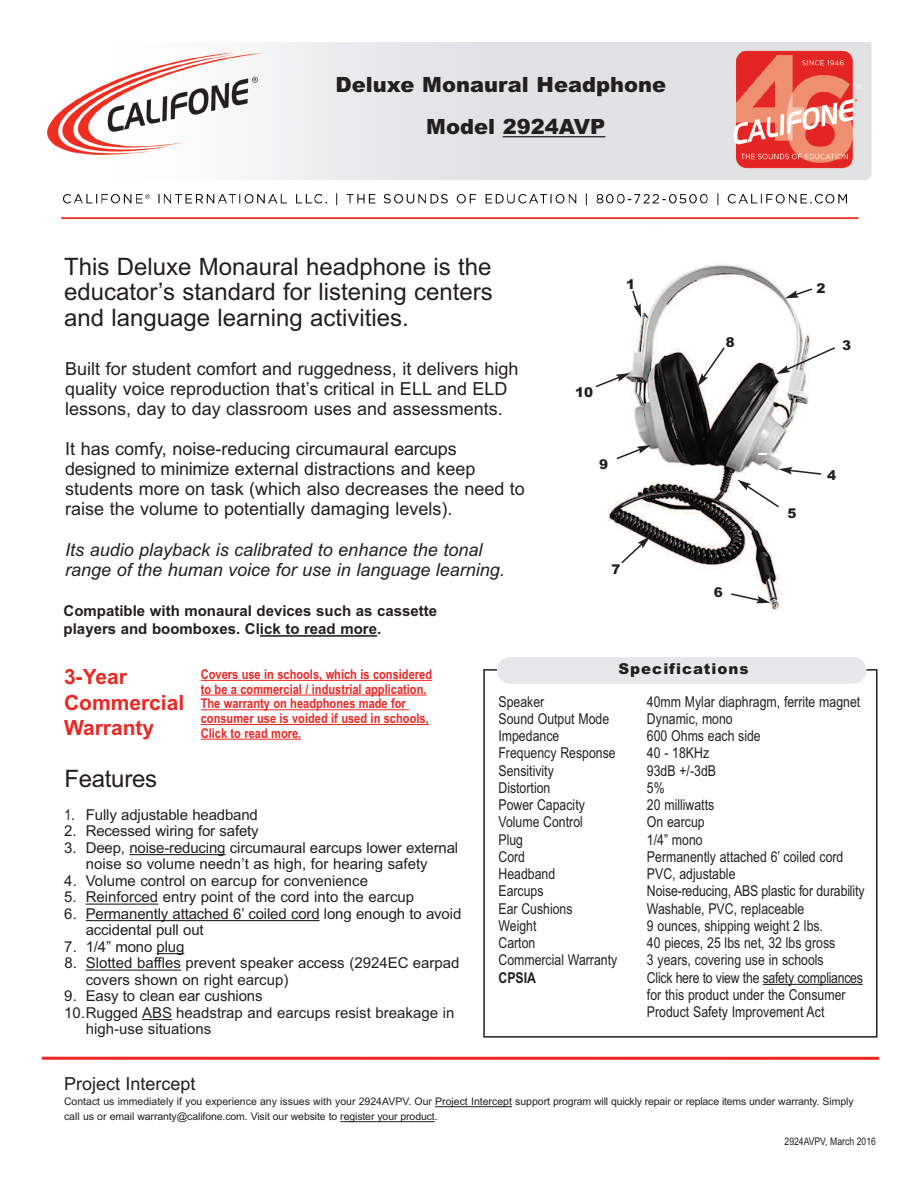
<style>
.page{position:relative;width:918px;height:1188px;background:#fff}
.page>*{position:absolute;margin:0;border:0;box-sizing:border-box;transform-origin:0 0}
.t1{font:24px/25.5px "Arial";color:#231f20;text-align:justify}
.t2{font:900 21px/41.7px "Arial";color:#231f20}
.t3{font:700 21px/25.3px "Arial";color:#ec2724}
.t4{font:18px/20.1px "Arial";color:#231f20}
.t5{font:italic 18px/20.1px "Arial";color:#231f20}
.t6{font:15px/17.2px "Arial Narrow";color:#231f20}
.t7{font:15px/16.5px "Arial";color:#231f20}
.t8{font:700 15px/18px "Arial";color:#231f20}
.t9{font:900 15px "Arial";letter-spacing:.065em;color:#231f20}
.t10{font:700 15px "Arial Narrow";color:#231f20}
.t11{font:700 13.5px/14.7px "Arial Narrow";color:#ec2724}
.t12{font:900 13.5px "Arial";color:#231f20}
.t13{font:10.5px/15px "Arial";letter-spacing:-.01em;color:#231f20}
.t14{font:10.5px "Arial Narrow";color:#231f20}
.s1{font-family:"Arial Narrow"}
.s2{font-family:"Calibri"}
</style>
<div class="page">
<div style="left:483px;top:669px;width:395px;height:369px;border:2px solid #231f20"></div>
<img style="left:608px;top:264px;width:202px;height:348px">
<div style="left:497px;top:657px;width:370px;height:27px;background:#e7e8e9;border-radius:13px"></div>
<hr style="left:129px;top:854px;width:96px;height:1px;background:#231f20">
<hr style="left:86px;top:904px;width:72px;height:1px;background:#231f20">
<hr style="left:86px;top:920px;width:234px;height:1px;background:#231f20">
<svg style="left:157px;top:953px;width:27px;height:1px"></svg>
<hr style="left:86px;top:970px;width:95px;height:1px;background:#231f20">
<hr style="left:142px;top:1019px;width:30px;height:1px;background:#231f20">
<hr style="left:435px;top:1106px;width:77px;height:1px;background:#231f20">
<hr style="left:340px;top:1121px;width:95px;height:1px;background:#231f20">
<hr style="left:260px;top:635px;width:117px;height:2px;background:#231f20">
<div style="left:602px;top:559px;width:28px;height:27px;background:#fff;border-radius:50%"></div>
<div style="left:716px;top:332px;width:28px;height:27px;background:#fff;border-radius:50%"></div>
<div style="left:808px;top:277px;width:27px;height:27px;background:#fff;border-radius:50%"></div>
<div style="left:778px;top:502px;width:27px;height:27px;background:#fff;border-radius:50%"></div>
<svg style="left:620px;top:536px;width:30px;height:29px"></svg>
<svg style="left:595px;top:373px;width:35px;height:16px"></svg>
<div style="left:570px;top:382px;width:28px;height:27px;background:#fff;border-radius:50%"></div>
<svg style="left:615px;top:445px;width:36px;height:16px"></svg>
<div style="left:590px;top:454px;width:28px;height:27px;background:#fff;border-radius:50%"></div>
<svg style="left:785px;top:287px;width:27px;height:11px"></svg>
<svg style="left:776px;top:346px;width:59px;height:28px"></svg>
<div style="left:705px;top:582px;width:27px;height:27px;background:#fff;border-radius:50%"></div>
<svg style="left:730px;top:592px;width:40px;height:11px"></svg>
<svg style="left:737px;top:467px;width:85px;height:42px"></svg>
<hr style="left:763px;top:984px;width:100px;height:1px;background:#231f20">
<hr style="left:42px;top:1057px;width:837px;height:3px;background:#ec2724">
<img style="left:47px;top:42px;width:825px;height:177px">
<hr style="left:503px;top:136px;width:102px;height:1px;background:#231f20">
<div style="left:616px;top:274px;width:29px;height:27px;background:#fff;border-radius:50%"></div>
<hr style="left:201px;top:680px;width:231px;height:1px;background:#ec2724">
<hr style="left:201px;top:695px;width:226px;height:1px;background:#ec2724">
<hr style="left:201px;top:709px;width:208px;height:1px;background:#ec2724">
<hr style="left:201px;top:724px;width:228px;height:1px;background:#ec2724">
<hr style="left:201px;top:739px;width:100px;height:1px;background:#ec2724">
<svg style="left:631px;top:290px;width:10px;height:28px"></svg>
<svg style="left:759px;top:453px;width:8px;height:2px"></svg>
<svg style="left:697px;top:337px;width:37px;height:50px"></svg>
<h2 class="t2" style="left:426px;top:64px;width:241px;text-indent:-91px">Deluxe Monaural Headphone<br>Model 2924AVP</h2>
<h1 class="t1" style="left:64px;top:254px;width:430px">This Deluxe Monaural headphone is the educator’s standard for listening centers and language learning activities.</h1>
<p class="t4" style="left:65px;top:359px;width:455px">Built for student comfort and ruggedness, it delivers high quality voice reproduction that’s critical in ELL and ELD lessons, day to day classroom uses and assessments.</p>
<p class="t4" style="left:65px;top:439px;width:461px">It has comfy, noise-reducing circumaural earcups designed to minimize external distractions and keep students more on task (which also decreases the need to raise the volume to potentially damaging levels).</p>
<p class="t5" style="left:65px;top:539px;width:441px">Its audio playback is calibrated to enhance the tonal range of the human voice for use in language learning.</p>
<p class="t8" style="left:64px;top:602px;width:375px">Compatible with monaural devices such as cassette players and boomboxes. Click to read more.</p>
<p class="t12" style="left:626px;top:276px;width:11px">1</p>
<p class="t12" style="left:575px;top:384px;width:20px">10</p>
<p class="t12" style="left:599px;top:456px;width:11px">9</p>
<p class="t12" style="left:611px;top:562px;width:11px">7</p>
<p class="t12" style="left:714px;top:584px;width:11px">6</p>
<p class="t12" style="left:817px;top:280px;width:11px">2</p>
<p class="t12" style="left:842px;top:337px;width:11px">3</p>
<p class="t12" style="left:787px;top:505px;width:11px">5</p>
<p class="t12" style="left:827px;top:468px;width:11px">4</p>
<h2 class="t3" style="left:64px;top:664px;width:122px">3-Year<br>Commercial<br>Warranty</h2>
<p class="t11" style="left:201px;top:667px;width:233px">Covers use in schools, which is considered to be a commercial / industrial application.<br>The warranty on headphones made for consumer use is voided if used in schools, Click to read more.</p>
<h1 class="t1" style="left:64px;top:766px;width:94px">Features</h1>
<p class="t7" style="left:64px;top:806px;width:195px"><span class="s1">1</span><span class="s2">.</span> Fully adjustable headband</p>
<p class="t7" style="left:64px;top:823px;width:196px">2. Recessed wiring for safety</p>
<p class="t7" style="left:86px;top:839px;width:374px;text-indent:-22px">3. Deep, noise-reducing circumaural earcups lower external noise so volume needn’t as high, for hearing safety</p>
<p class="t7" style="left:64px;top:872px;width:305px">4. Volume control on earcup for convenience</p>
<p class="t7" style="left:64px;top:889px;width:351px">5. Reinforced entry point of the cord into the earcup</p>
<p class="t7" style="left:86px;top:905px;width:377px;text-indent:-21px">6. Permanently attached 6’ coiled cord long enough to avoid accidental pull out</p>
<p class="t7" style="left:64px;top:938px;width:122px">7. 1/4” mono plug</p>
<p class="t7" style="left:86px;top:955px;width:375px;text-indent:-21px">8. Slotted baffles prevent speaker access (2924EC earpad covers shown on right earcup)</p>
<p class="t7" style="left:64px;top:988px;width:200px">9. Easy to clean ear cushions</p>
<p class="t7" style="left:64px;top:1004px;width:392px">10.Rugged ABS headstrap and earcups resist breakage in</p>
<p class="t7" style="left:86px;top:1021px;width:127px">high-use situations</p>
<p class="t9" style="left:618px;top:660px;width:132px">Specifications</p>
<p class="t6" style="left:498px;top:693px;width:47px">Speaker</p>
<p class="t6" style="left:647px;top:693px;width:215px">40mm Mylar diaphragm, ferrite magnet</p>
<p class="t6" style="left:498px;top:710px;width:112px">Sound Output Mode</p>
<p class="t6" style="left:647px;top:710px;width:87px">Dynamic, mono</p>
<p class="t6" style="left:498px;top:727px;width:62px">Impedance</p>
<p class="t6" style="left:647px;top:727px;width:115px">600 Ohms each side</p>
<p class="t6" style="left:498px;top:745px;width:119px">Frequency Response</p>
<p class="t6" style="left:647px;top:745px;width:64px">40 - 18KHz</p>
<p class="t6" style="left:498px;top:762px;width:57px">Sensitivity</p>
<p class="t6" style="left:647px;top:762px;width:71px">93dB +/-3dB</p>
<p class="t6" style="left:498px;top:779px;width:53px">Distortion</p>
<p class="t6" style="left:647px;top:779px;width:19px">5%</p>
<p class="t6" style="left:498px;top:796px;width:88px">Power Capacity</p>
<p class="t6" style="left:647px;top:796px;width:69px">20 milliwatts</p>
<p class="t6" style="left:498px;top:814px;width:86px">Volume Control</p>
<p class="t6" style="left:647px;top:814px;width:59px">On earcup</p>
<p class="t6" style="left:498px;top:831px;width:26px">Plug</p>
<p class="t6" style="left:647px;top:831px;width:57px">1/4” mono</p>
<p class="t6" style="left:498px;top:848px;width:28px">Cord</p>
<p class="t6" style="left:647px;top:848px;width:198px">Permanently attached 6’ coiled cord</p>
<p class="t6" style="left:498px;top:865px;width:58px">Headband</p>
<p class="t6" style="left:647px;top:865px;width:90px">PVC, adjustable</p>
<p class="t6" style="left:498px;top:883px;width:47px">Earcups</p>
<p class="t6" style="left:647px;top:883px;width:219px">Noise-reducing, ABS plastic for durability</p>
<p class="t6" style="left:498px;top:900px;width:76px">Ear Cushions</p>
<p class="t6" style="left:647px;top:900px;width:159px">Washable, PVC, replaceable</p>
<p class="t6" style="left:498px;top:917px;width:40px">Weight</p>
<p class="t6" style="left:647px;top:917px;width:178px">9 ounces, shipping weight 2 lbs.</p>
<p class="t6" style="left:498px;top:934px;width:38px">Carton</p>
<p class="t6" style="left:647px;top:934px;width:190px">40 pieces, 25 lbs net, 32 lbs gross</p>
<p class="t6" style="left:498px;top:952px;width:120px">Commercial Warranty</p>
<p class="t6" style="left:647px;top:952px;width:178px">3 years, covering use in schools</p>
<p class="t10" style="left:498px;top:969px;width:39px">CPSIA</p>
<p class="t6" style="left:647px;top:969px;width:218px">Click here to view the safety compliances for this product under the Consumer<br>Product Safety Improvement Act</p>
<p class="t4" style="left:64px;top:1074px;width:133px">Project Intercept</p>
<p class="t13" style="left:64px;top:1094px;width:791px">Contact us immediately if you experience any issues with your 2924AVPV. Our Project Intercept support program will quickly repair or replace items under warranty. Simply call us or email warranty@califone.com. Visit our website to register your product.</p>
<p class="t14" style="left:785px;top:1136px;width:93px">2924AVPV, March 2016</p>
</div>
